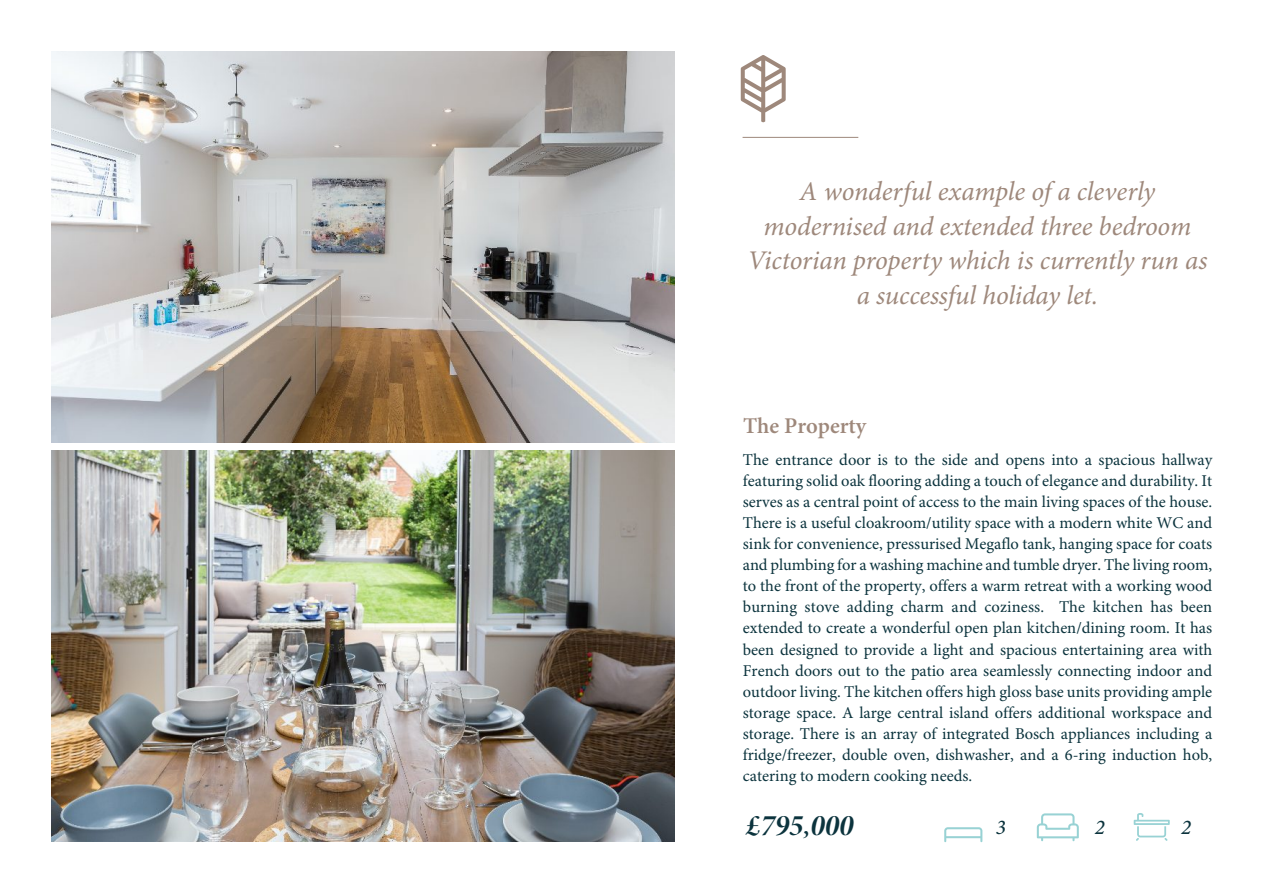
<style>
.page{position:relative;width:1263px;height:893px;background:#fff}
.page>*{position:absolute;margin:0;border:0;box-sizing:border-box;transform-origin:0 0}
.t1{font:30px "Minion Pro Bold It Disp";color:#0b333d}
.t2{font:italic 27px/34.5px "Minion Pro";letter-spacing:-.005em;color:#9e887b;text-align:center}
.t3{font:600 22.5px "Minion Pro";color:#9e887b}
.t4{font:italic 500 21px "Minion Pro";color:#0b333d}
.t5{font:16.5px/21.1px "Minion Pro";color:#0b333d;text-align:justify}
</style>
<div class="page">
<hr style="left:742px;top:137px;width:116px;height:1px;background:#9e887b">
<svg style="left:741px;top:55px;width:45px;height:67px"></svg>
<svg style="left:1134px;top:813px;width:36px;height:28px"></svg>
<svg style="left:1037px;top:813px;width:42px;height:28px"></svg>
<svg style="left:944px;top:827px;width:38px;height:15px"></svg>
<hr style="left:945px;top:836px;width:36px;height:2px;background:#98d2d4">
<img style="left:51px;top:51px;width:624px;height:392px">
<img style="left:51px;top:450px;width:624px;height:392px">
<h2 class="t2" style="left:747px;top:177px;width:462px">A wonderful example of a cleverly modernised and extended three bedroom Victorian property which is currently run as a successful holiday let.</h2>
<h3 class="t3" style="left:743px;top:416px;width:125px">The Property</h3>
<p class="t5" style="left:743px;top:450px;width:471px">The entrance door is to the side and opens into a spacious hallway featuring solid oak flooring adding a touch of elegance and durability. It serves as a central point of access to the main living spaces of the house.<br>There is a useful cloakroom/utility space with a modern white WC and sink for convenience, pressurised Megaflo tank, hanging space for coats and plumbing for a washing machine and tumble dryer. The living room, to the front of the property, offers a warm retreat with a working wood burning stove adding charm and coziness. The kitchen has been extended to create a wonderful open plan kitchen/dining room. It has been designed to provide a light and spacious entertaining area with French doors out to the patio area seamlessly connecting indoor and outdoor living. The kitchen offers high gloss base units providing ample storage space. A large central island offers additional workspace and storage. There is an array of integrated Bosch appliances including a fridge/freezer, double oven, dishwasher, and a 6-ring induction hob, catering to modern cooking needs.</p>
<h1 class="t1" style="left:746px;top:814px;width:109px">£795,000</h1>
<p class="t4" style="left:996px;top:819px;width:12px">3</p>
<p class="t4" style="left:1095px;top:818px;width:12px">2</p>
<p class="t4" style="left:1181px;top:819px;width:12px">2</p>
</div>
